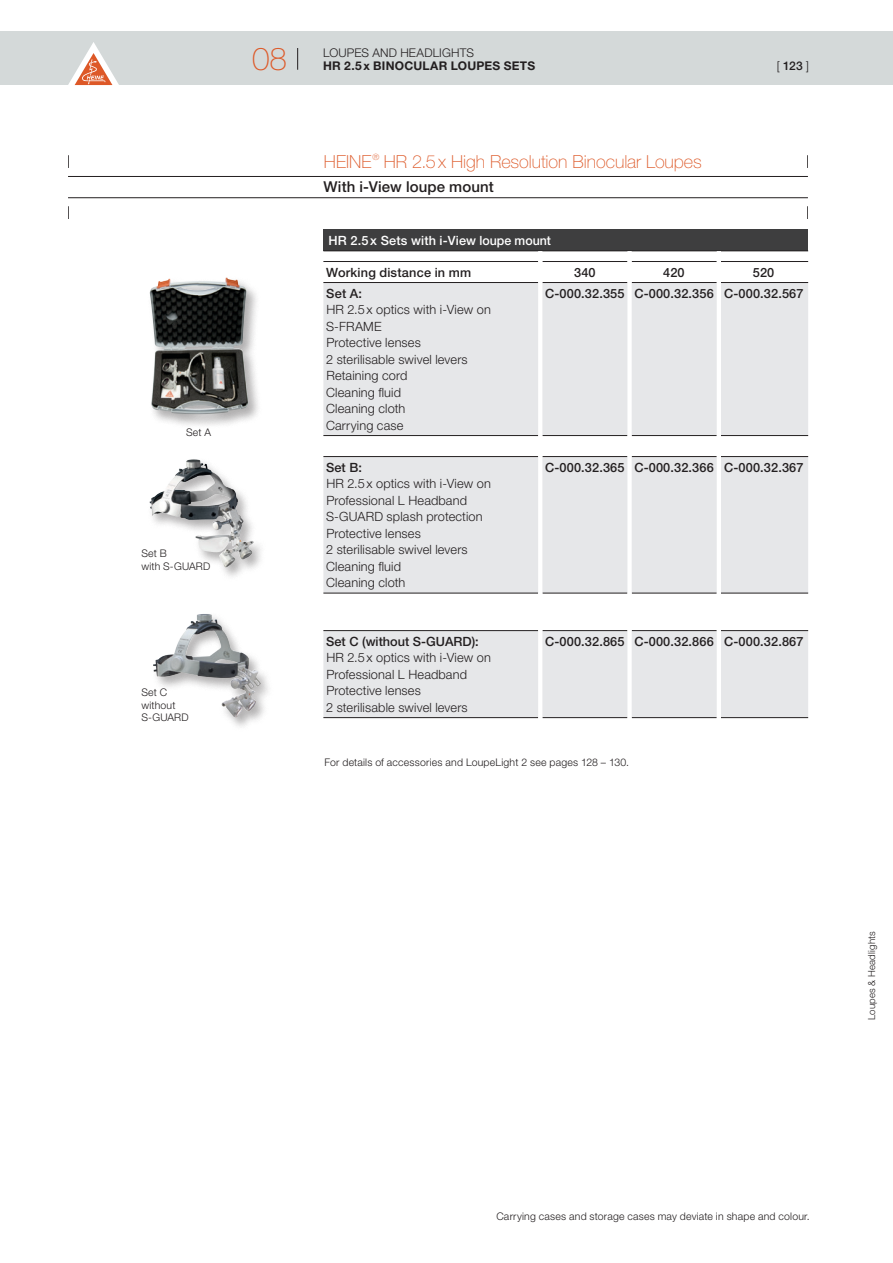
<style>
.page{position:relative;width:893px;height:1263px;background:#fff}
.page>*{position:absolute;margin:0;border:0;box-sizing:border-box;transform-origin:0 0}
.t1{font:100 31.5px "Helvetica Neue LT Std";color:#dd5827}
.t2{font:100 18px "Helvetica Neue LT Std";color:#dd5827}
.t3{font:500 15px "Helvetica Neue LT Std";letter-spacing:.005em;color:#231f20}
.t4{font:300 12.75px/16.5px "Helvetica Neue LT Std";letter-spacing:.01em;color:#231f20}
.t5{font:500 12.75px "Helvetica Neue LT Std";letter-spacing:.01em;color:#231f20}
.t6{font:500 12.75px "Helvetica Neue LT Std";letter-spacing:.01em;color:#fff}
.t7{font:700 12px "Helvetica Neue LT Std";letter-spacing:.02em;color:#231f20}
.t8{font:300 12px "Helvetica Neue LT Std";letter-spacing:.015em;color:#231f20}
.t9{font:500 12px "Helvetica Neue LT Std";color:#231f20}
.t10{font:300 10.5px/12.6px "Helvetica Neue LT Std";letter-spacing:.02em;color:#231f20}
.t11{font:300 9.75px "Helvetica Neue LT Std";letter-spacing:.02em;color:#231f20}
.s1{font-weight:300}
</style>
<div class="page">
<div style="left:0;top:32px;width:893px;height:53px;background:#d4d9d9"></div>
<svg style="left:297px;top:48px;width:1px;height:22px"></svg>
<svg style="left:68px;top:42px;width:51px;height:43px"></svg>
<div style="left:147px;top:276px;width:115px;height:153px;background:#231f20;opacity:.35"></div>
<img style="left:149px;top:278px;width:99px;height:136px">
<div style="left:147px;top:457px;width:120px;height:125px;background:#231f20;opacity:.35"></div>
<img style="left:150px;top:459px;width:78px;height:71px">
<div style="left:151px;top:612px;width:124px;height:120px;background:#231f20;opacity:.35"></div>
<img style="left:153px;top:614px;width:93px;height:104px">
<hr style="left:68px;top:176px;width:740px;height:1px;background:#231f20">
<hr style="left:68px;top:197px;width:740px;height:1px;background:#231f20">
<svg style="left:68px;top:155px;width:1px;height:13px"></svg>
<svg style="left:68px;top:206px;width:1px;height:13px"></svg>
<svg style="left:807px;top:155px;width:1px;height:13px"></svg>
<svg style="left:807px;top:206px;width:1px;height:13px"></svg>
<div style="left:323px;top:230px;width:485px;height:21px;background:#3e3e3f"></div>
<div style="left:323px;top:283px;width:485px;height:434px;background:#e6e7e9"></div>
<svg style="left:323px;top:436px;width:485px;height:194px;fill:#e6e7e9"></svg>
<hr style="left:323px;top:251px;width:217px;height:1px;background:#231f20">
<hr style="left:540px;top:251px;width:90px;height:1px;background:#231f20">
<hr style="left:630px;top:251px;width:89px;height:1px;background:#231f20">
<hr style="left:719px;top:251px;width:89px;height:1px;background:#231f20">
<hr style="left:323px;top:261px;width:215px;height:1px;background:#231f20">
<hr style="left:542px;top:261px;width:85px;height:1px;background:#231f20">
<hr style="left:632px;top:261px;width:85px;height:1px;background:#231f20">
<hr style="left:721px;top:261px;width:87px;height:1px;background:#231f20">
<hr style="left:323px;top:282px;width:215px;height:1px;background:#231f20">
<hr style="left:542px;top:282px;width:85px;height:1px;background:#231f20">
<hr style="left:632px;top:282px;width:85px;height:1px;background:#231f20">
<hr style="left:721px;top:282px;width:87px;height:1px;background:#231f20">
<hr style="left:323px;top:435px;width:215px;height:1px;background:#231f20">
<hr style="left:542px;top:435px;width:85px;height:1px;background:#231f20">
<hr style="left:632px;top:435px;width:85px;height:1px;background:#231f20">
<hr style="left:721px;top:435px;width:87px;height:1px;background:#231f20">
<hr style="left:323px;top:456px;width:215px;height:1px;background:#231f20">
<hr style="left:542px;top:456px;width:85px;height:1px;background:#231f20">
<hr style="left:632px;top:456px;width:85px;height:1px;background:#231f20">
<hr style="left:721px;top:456px;width:87px;height:1px;background:#231f20">
<hr style="left:323px;top:593px;width:215px;height:1px;background:#231f20">
<hr style="left:542px;top:593px;width:85px;height:1px;background:#231f20">
<hr style="left:632px;top:593px;width:85px;height:1px;background:#231f20">
<hr style="left:721px;top:593px;width:87px;height:1px;background:#231f20">
<hr style="left:323px;top:630px;width:215px;height:1px;background:#231f20">
<hr style="left:542px;top:630px;width:85px;height:1px;background:#231f20">
<hr style="left:632px;top:630px;width:85px;height:1px;background:#231f20">
<hr style="left:721px;top:630px;width:87px;height:1px;background:#231f20">
<hr style="left:323px;top:717px;width:215px;height:1px;background:#231f20">
<hr style="left:542px;top:717px;width:85px;height:1px;background:#231f20">
<hr style="left:632px;top:717px;width:85px;height:1px;background:#231f20">
<hr style="left:721px;top:717px;width:87px;height:1px;background:#231f20">
<hr style="left:538px;top:251px;width:4px;height:10px;background:#fff">
<div style="left:627px;top:251px;width:5px;height:10px;background:#fff"></div>
<hr style="left:717px;top:251px;width:4px;height:10px;background:#fff">
<hr style="left:538px;top:282px;width:4px;height:154px;background:#fff">
<div style="left:627px;top:282px;width:5px;height:154px;background:#fff"></div>
<hr style="left:717px;top:282px;width:4px;height:154px;background:#fff">
<hr style="left:538px;top:436px;width:4px;height:21px;background:#fff">
<div style="left:627px;top:436px;width:5px;height:21px;background:#fff"></div>
<hr style="left:717px;top:436px;width:4px;height:21px;background:#fff">
<hr style="left:538px;top:457px;width:4px;height:136px;background:#fff">
<div style="left:627px;top:457px;width:5px;height:136px;background:#fff"></div>
<hr style="left:717px;top:457px;width:4px;height:136px;background:#fff">
<hr style="left:538px;top:593px;width:4px;height:38px;background:#fff">
<div style="left:627px;top:593px;width:5px;height:38px;background:#fff"></div>
<hr style="left:717px;top:593px;width:4px;height:38px;background:#fff">
<hr style="left:538px;top:631px;width:4px;height:87px;background:#fff">
<div style="left:627px;top:631px;width:5px;height:87px;background:#fff"></div>
<hr style="left:717px;top:631px;width:4px;height:87px;background:#fff">
<p class="t10" style="left:186px;top:426px;width:27px">Set A</p>
<p class="t10" style="left:141px;top:547px;width:70px">Set B<br>with S-GUARD</p>
<p class="t10" style="left:141px;top:686px;width:49px">Set C without<br>S-GUARD</p>
<h1 class="t1" style="left:252px;top:41px;width:36px">08</h1>
<p class="t8" style="left:323px;top:45px;width:152px">LOUPES AND HEADLIGHTS</p>
<p class="t7" style="left:323px;top:58px;width:214px">HR 2.5x BINOCULAR LOUPES SETS</p>
<h2 class="t2" style="left:324px;top:151px;width:379px">HEINE<sup>®</sup> HR 2.5x High Resolution Binocular Loupes</h2>
<p class="t3" style="left:324px;top:178px;width:172px">With i-View loupe mount</p>
<p class="t9" style="left:777px;top:58px;width:34px"><span class="s1">[</span> 123 <span class="s1">]</span></p>
<p class="t6" style="left:328px;top:233px;width:224px">HR 2.5x Sets with i-View loupe mount</p>
<p class="t5" style="left:326px;top:264px;width:146px">Working distance in mm</p>
<p class="t5" style="left:574px;top:264px;width:23px">340</p>
<p class="t5" style="left:663px;top:264px;width:23px">420</p>
<p class="t5" style="left:753px;top:264px;width:23px">520</p>
<p class="t5" style="left:326px;top:285px;width:37px">Set A:</p>
<p class="t4" style="left:326px;top:301px;width:166px">HR 2.5x optics with i-View on<br>S-FRAME<br>Protective lenses<br>2 sterilisable swivel levers<br>Retaining cord<br>Cleaning fluid<br>Cleaning cloth<br>Carrying case</p>
<p class="t5" style="left:545px;top:285px;width:260px">C-000.32.355 C-000.32.356 C-000.32.567</p>
<p class="t5" style="left:326px;top:459px;width:37px">Set B:</p>
<p class="t4" style="left:326px;top:475px;width:166px">HR 2.5x optics with i-View on<br>Professional L Headband<br>S-GUARD splash protection<br>Protective lenses<br>2 sterilisable swivel levers<br>Cleaning fluid<br>Cleaning cloth</p>
<p class="t5" style="left:326px;top:633px;width:154px">Set C (without S-GUARD):</p>
<p class="t4" style="left:326px;top:649px;width:166px">HR 2.5x optics with i-View on<br>Professional L Headband<br>Protective lenses<br>2 sterilisable swivel levers</p>
<p class="t5" style="left:545px;top:459px;width:260px">C-000.32.365 C-000.32.366 C-000.32.367</p>
<p class="t5" style="left:545px;top:633px;width:260px">C-000.32.865 C-000.32.866 C-000.32.867</p>
<p class="t10" style="left:324px;top:755px;width:306px">For details of accessories and LoupeLight 2 see pages 128 – 130.</p>
<p class="t11" style="left:866px;top:1020px;width:90px;rotate:-90deg">Loupes &amp; Headlights</p>
<p class="t10" style="left:496px;top:1210px;width:315px">Carrying cases and storage cases may deviate in shape and colour.</p>
</div>
